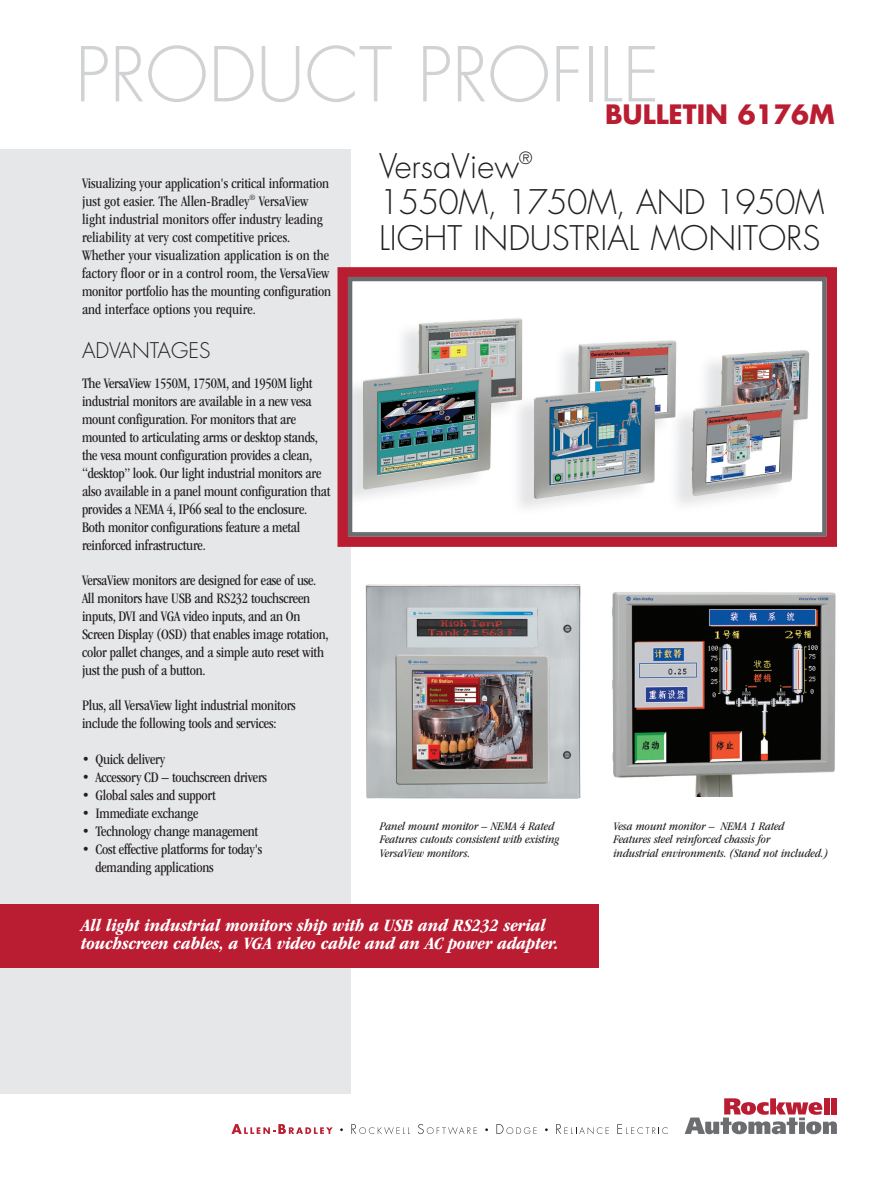
<style>
.page{position:relative;width:891px;height:1188px;background:#fff}
.page>*{position:absolute;margin:0;border:0;box-sizing:border-box;transform-origin:0 0}
.t1{font:300 73.5px "Futura Std";color:#d1d2d4}
.t2{font:300 33px/36px "Futura Std";color:#231f20}
.t3{font:700 25.95px "Futura Std";color:#ba1c31}
.t4{font:300 21px "Futura Std";color:#231f20}
.t5{font:italic 700 condensed 18px/18px "ITC Garamond Std";color:#fff}
.t6{font:condensed 15px/18px "ITC Garamond Std";letter-spacing:-.015em;color:#231f20}
.t7{font:italic condensed 12px/13.5px "ITC Garamond Std";color:#231f20}
</style>
<div class="page">
<div style="left:0;top:149px;width:351px;height:945px;background:#e6e7e9"></div>
<svg style="left:685px;top:1098px;width:152px;height:36px"></svg>
<div style="left:824px;top:1098px;width:6px;height:17px;background:#ba1d31"></div>
<div style="left:831px;top:1098px;width:6px;height:17px;background:#ba1d31"></div>
<svg style="left:231px;top:1124px;width:102px;height:10px"></svg>
<svg style="left:351px;top:1124px;width:59px;height:10px"></svg>
<svg style="left:418px;top:1124px;width:59px;height:10px"></svg>
<svg style="left:496px;top:1124px;width:41px;height:10px"></svg>
<svg style="left:556px;top:1124px;width:53px;height:10px"></svg>
<svg style="left:617px;top:1124px;width:51px;height:10px"></svg>
<div style="left:338px;top:267px;width:499px;height:280px;border:10px solid #ba1c31"></div>
<img style="left:353px;top:318px;width:457px;height:190px">
<div style="left:348px;top:277px;width:479px;height:260px;border:4px solid #6c6d70"></div>
<img style="left:366px;top:584px;width:214px;height:214px">
<img style="left:612px;top:592px;width:224px;height:204px">
<div style="left:0;top:904px;width:598px;height:64px;background:#ba1c31"></div>
<h1 class="t1" style="left:75px;top:40px;width:586px">PRODUCT PROFILE</h1>
<h3 class="t3" style="left:605px;top:103px;width:231px">BULLETIN 6176M</h3>
<h2 class="t2" style="left:379px;top:151px;width:447px">VersaView<sup>®<br></sup>1550M, 1750M, AND 1950M<br>LIGHT INDUSTRIAL MONITORS</h2>
<p class="t6" style="left:82px;top:175px;width:251px">Visualizing your application's critical information just got easier. The Allen-Bradley<sup>®</sup> VersaView light industrial monitors offer industry leading reliability at very cost competitive prices.<br>Whether your visualization application is on the factory floor or in a control room, the VersaView monitor portfolio has the mounting configuration and interface options you require.</p>
<h3 class="t4" style="left:82px;top:340px;width:130px">ADVANTAGES</h3>
<p class="t6" style="left:82px;top:375px;width:250px">The VersaView 1550M, 1750M, and 1950M light industrial monitors are available in a new vesa mount configuration. For monitors that are mounted to articulating arms or desktop stands, the vesa mount configuration provides a clean, “desktop” look. Our light industrial monitors are also available in a panel mount configuration that provides a NEMA 4, IP66 seal to the enclosure.<br>Both monitor configurations feature a metal reinforced infrastructure.</p>
<p class="t6" style="left:82px;top:572px;width:248px">VersaView monitors are designed for ease of use.<br>All monitors have USB and RS232 touchscreen inputs, DVI and VGA video inputs, and an On Screen Display (OSD) that enables image rotation, color pallet changes, and a simple auto reset with just the push of a button.</p>
<p class="t6" style="left:82px;top:698px;width:215px">Plus, all VersaView light industrial monitors include the following tools and services:</p>
<p class="t6" style="left:82px;top:751px;width:85px">• Quick delivery</p>
<p class="t6" style="left:82px;top:769px;width:187px">• Accessory CD – touchscreen drivers</p>
<p class="t6" style="left:82px;top:787px;width:135px">• Global sales and support</p>
<p class="t6" style="left:82px;top:805px;width:118px">• Immediate exchange</p>
<p class="t6" style="left:82px;top:823px;width:178px">• Technology change management</p>
<p class="t6" style="left:96px;top:841px;width:168px;text-indent:-14px">• Cost effective platforms for today's demanding applications</p>
<p class="t7" style="left:380px;top:820px;width:181px">Panel mount monitor – NEMA 4 Rated<br>Features cutouts consistent with existing<br>VersaView monitors.</p>
<p class="t7" style="left:613px;top:820px;width:216px">Vesa mount monitor – NEMA 1 Rated<br>Features steel reinforced chassis for<br>industrial environments. (Stand not included.)</p>
<p class="t5" style="left:81px;top:917px;width:479px">All light industrial monitors ship with a USB and RS232 serial touchscreen cables, a VGA video cable and an AC power adapter.</p>
</div>
